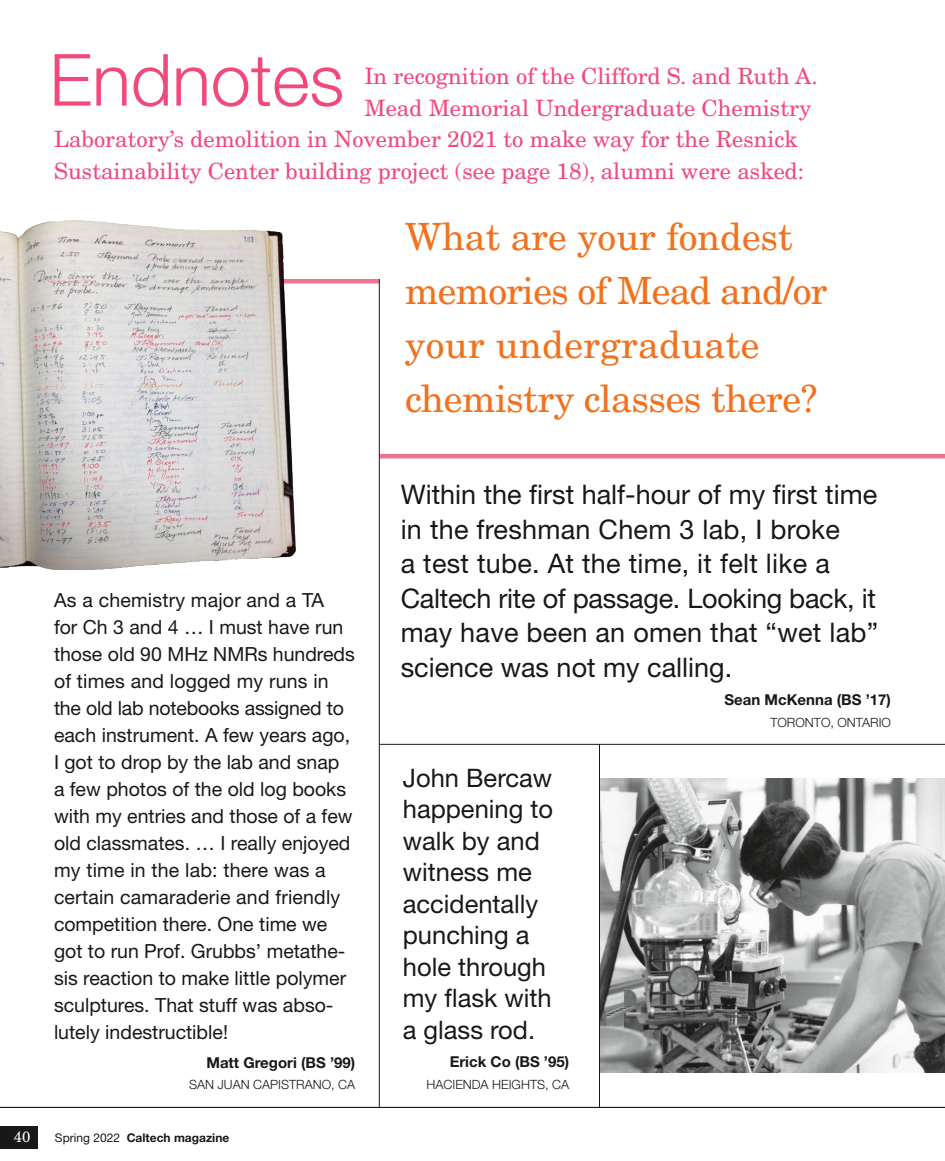
<style>
.page{position:relative;width:945px;height:1161px;background:#fff}
.page>*{position:absolute;margin:0;border:0;box-sizing:border-box;transform-origin:0 0}
.t1{font:300 72px "Helvetica Neue LT Std";color:#f0497a}
.t2{font:37.5px/54px "New Century Schlbk LT Std";letter-spacing:-.01em;color:#f2711d}
.t3{font:27px/34.5px "Helvetica Neue LT Std";color:#191817}
.t4{font:25.5px/31.5px "Helvetica Neue LT Std";color:#191817}
.t5{font:22.5px "New Century Schlbk LT Std";color:#f0497a}
.t6{font:19.5px/27px "Helvetica Neue LT Std";color:#191817}
.t7{font:700 15px "Helvetica Neue LT Std";color:#191817}
.t8{font:15px "New Century Schlbk LT Std";color:#fff}
.t9{font:300 12.75px "Helvetica Neue LT Std";color:#191817}
.t10{font:700 12px "Helvetica Neue LT Std";color:#191817}
.s1{font-weight:400}
</style>
<div class="page">
<div style="left:0;top:1126px;width:38px;height:23px;background:#191817"></div>
<hr style="left:380px;top:744px;width:565px;height:1px;background:#191817">
<div style="left:0;top:279px;width:379px;height:5px;background:#f07290"></div>
<hr style="left:380px;top:454px;width:565px;height:4px;background:#f07290">
<hr style="left:0;top:1107px;width:945px;height:1px;background:#191817">
<img style="left:0;top:221px;width:296px;height:348px">
<img style="left:600px;top:778px;width:345px;height:295px">
<hr style="left:599px;top:744px;width:1px;height:364px;background:#191817">
<hr style="left:379px;top:279px;width:1px;height:829px;background:#191817">
<h1 class="t1" style="left:49px;top:36px;width:296px">Endnotes</h1>
<p class="t5" style="left:364px;top:62px;width:455px">In recognition of the Clifford S. and Ruth A.</p>
<p class="t5" style="left:364px;top:94px;width:448px">Mead Memorial Undergraduate Chemistry</p>
<p class="t5" style="left:54px;top:125px;width:745px">Laboratory’s demolition in November 2021 to make way for the Resnick</p>
<p class="t5" style="left:54px;top:157px;width:752px">Sustainability Center building project (see page 18), alumni were asked:</p>
<p class="t6" style="left:54px;top:586px;width:302px">As a chemistry major and a TA<br>for Ch 3 and 4 … I must have run those old 90 MHz NMRs hundreds of times and logged my runs in the old lab notebooks assigned to each instrument. A few years ago,<br>I got to drop by the lab and snap<br>a few photos of the old log books with my entries and those of a few old classmates. … I really enjoyed my time in the lab: there was a certain camaraderie and friendly competition there. One time we got to run Prof. Grubbs’ metathe&shy;sis reaction to make little polymer sculptures. That stuff was abso&shy;lutely indestructible!</p>
<p class="t7" style="left:206px;top:1053px;width:150px">Matt Gregori (BS ’99)</p>
<p class="t9" style="left:189px;top:1077px;width:168px">SAN JUAN CAPISTRANO, CA</p>
<p class="t8" style="left:14px;top:1127px;width:18px">40</p>
<p class="t10" style="left:55px;top:1130px;width:176px"><span class="s1">Spring 2022</span> Caltech magazine</p>
<h2 class="t2" style="left:405px;top:210px;width:424px">What are your fondest memories of Mead and/or your undergraduate chemistry classes there?</h2>
<h3 class="t3" style="left:401px;top:477px;width:479px">Within the first half-hour of my first time in the freshman Chem 3 lab, I broke<br>a test tube. At the time, it felt like a Caltech rite of passage. Looking back, it may have been an omen that “wet lab” science was not my calling.</h3>
<p class="t7" style="left:725px;top:691px;width:168px">Sean McKenna (BS ’17)</p>
<p class="t9" style="left:770px;top:715px;width:122px">TORONTO, ONTARIO</p>
<h3 class="t4" style="left:403px;top:761px;width:152px">John Bercaw happening to walk by and witness me accidentally punching a hole through my flask with a glass rod.</h3>
<p class="t7" style="left:450px;top:1052px;width:121px">Erick Co (BS ’95)</p>
<p class="t9" style="left:427px;top:1076px;width:144px">HACIENDA HEIGHTS, CA</p>
</div>
